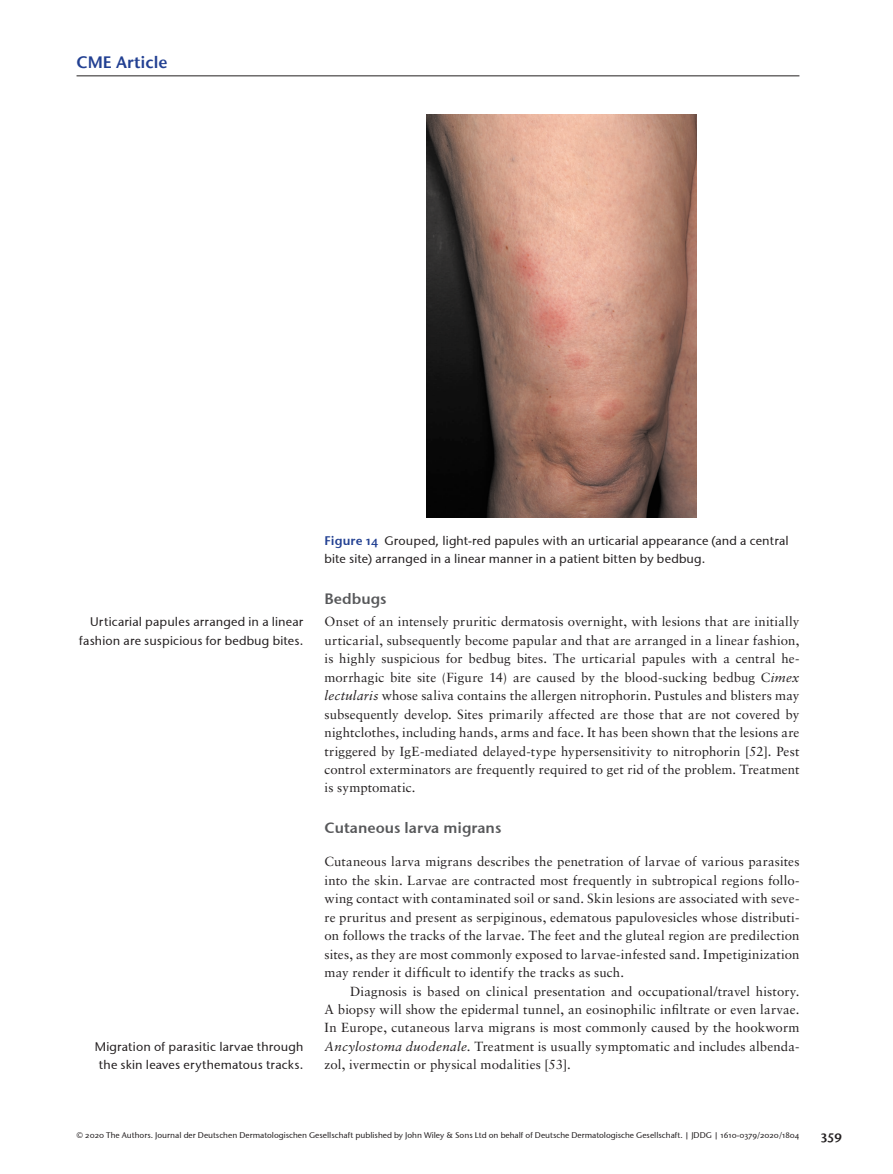
<style>
.page{position:relative;width:893px;height:1174px;background:#fff}
.page>*{position:absolute;margin:0;border:0;box-sizing:border-box;transform-origin:0 0}
.t1{font:16.5px "Stone Sans ITC Semi";color:#224092}
.t2{font:15px "Stone Sans Sem OSITCTT Semi";color:#57585a}
.t3{font:13.2px/18.5px "Sabon";letter-spacing:.01em;color:#231f20;text-align:justify}
.t4{font:13.2px "Stone Sans Sem OSITCTT Semi";color:#231f20}
.t5{font:12.45px/18.5px "Stone Sans OSITCTT Medium";letter-spacing:.015em;color:#231f20;text-align:right}
.t6{font:8.25px "Stone Sans OSITCTT Medium";color:#231f20}
.s1{font-family:"Stone Sans Sem OSITCTT Semi";color:#224092}
.s2{font-style:italic}
</style>
<div class="page">
<hr style="left:77px;top:76px;width:722px;height:1px;background:#231f20">
<img style="left:427px;top:115px;width:270px;height:403px">
<p class="t1" style="left:77px;top:52px;width:92px">CME Article</p>
<p class="t5" style="left:79px;top:612px;width:225px">Urticarial papules arranged in a linear fashion are suspicious for bedbug bites.</p>
<p class="t5" style="left:95px;top:1037px;width:210px;text-align:center">Migration of parasitic larvae through the skin leaves erythematous tracks.</p>
<p class="t5" style="left:324px;top:531px;width:466px;text-align:left"><span class="s1">Figure 14</span> Grouped, light-red papules with an urticarial appearance (and a central bite site) arranged in a linear manner in a patient bitten by bedbug.</p>
<p class="t2" style="left:325px;top:589px;width:64px">Bedbugs</p>
<p class="t3" style="left:325px;top:612px;width:476px">Onset of an intensely pruritic dermatosis overnight, with lesions that are initially urticarial, subsequently become papular and that are arranged in a linear fashion, is highly suspicious for bedbug bites. The urticarial papules with a central he&shy;morrhagic bite site (Figure 14) are caused by the blood-sucking bedbug C<span class="s2">imex lectularis</span> whose saliva contains the allergen nitrophorin. Pustules and blisters may subsequently develop. Sites primarily affected are those that are not covered by nightclothes, including hands, arms and face. It has been shown that the lesions are triggered by IgE-mediated delayed-type hypersensitivity to nitrophorin [52]. Pest control exterminators are frequently required to get rid of the problem. Treatment is symptomatic.</p>
<p class="t2" style="left:325px;top:818px;width:178px">Cutaneous larva migrans</p>
<p class="t3" style="left:325px;top:852px;width:476px">Cutaneous larva migrans describes the penetration of larvae of various parasites into the skin. Larvae are contracted most frequently in subtropical regions follo&shy;wing contact with contaminated soil or sand. Skin lesions are associated with seve&shy;re pruritus and present as serpiginous, edematous papulovesicles whose distributi&shy;on follows the tracks of the larvae. The feet and the gluteal region are predilection sites, as they are most commonly exposed to larvae-infested sand. Impetiginization may render it difficult to identify the tracks as such.</p>
<p class="t3" style="left:325px;top:981px;width:476px;text-indent:26px">Diagnosis is based on clinical presentation and occupational/travel history.<br>A biopsy will show the epidermal tunnel, an eosinophilic infiltrate or even larvae.<br>In Europe, cutaneous larva migrans is most commonly caused by the hookworm <span class="s2">Ancylostoma duodenale.</span> Treatment is usually symptomatic and includes albenda&shy;zol, ivermectin or physical modalities [53].</p>
<p class="t6" style="left:77px;top:1130px;width:724px">© 2020 The Authors. Journal der Deutschen Dermatologischen Gesellschaft published by John Wiley &amp; Sons Ltd on behalf of Deutsche Dermatologische Gesellschaft. | JDDG | 1610-0379/2020/1804</p>
<p class="t4" style="left:821px;top:1126px;width:23px">359</p>
</div>
